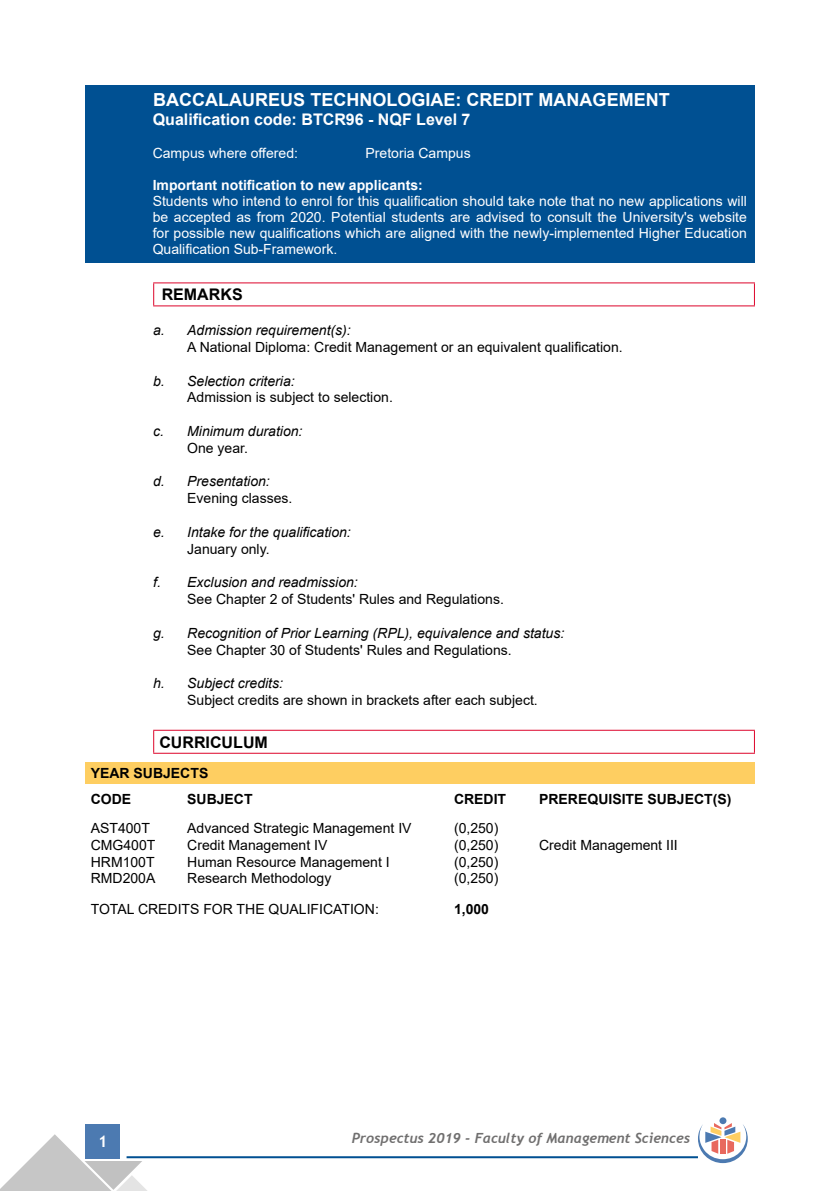
<style>
.page{position:relative;width:840px;height:1191px;background:#fff}
.page>*{position:absolute;margin:0;border:0;box-sizing:border-box;transform-origin:0 0}
.t1{font:700 18px "Arial";color:#fff}
.t2{font:700 16px "Arial";color:#fff}
.t3{font:700 16px "Arial";color:#000}
.t4{font:700 16px "Trebuchet MS";color:#fff}
.t5{font:14px "Arial";color:#000}
.t6{font:14px/16px "Arial";color:#fff;text-align:justify}
.t7{font:italic 14px "Arial";color:#000}
.t8{font:700 14px/26.4px "Arial";color:#000}
.t9{font:italic 700 14px "Trebuchet";color:#706f6f}
.t10{font:700 14px "Arial";color:#fff}
</style>
<div class="page">
<div style="left:86px;top:1124px;width:34px;height:34px;background:#4c7ab1"></div>
<hr style="left:126px;top:1156px;width:571px;height:2px;background:#005092">
<svg style="left:0;top:1134px;width:148px;height:57px"></svg>
<div style="left:719px;top:1117px;width:7px;height:7px;background:#4c7ab1;border-radius:50%"></div>
<svg style="left:697px;top:1123px;width:50px;height:40px"></svg>
<div style="left:85px;top:85px;width:669px;height:177px;background:#005092"></div>
<hr style="left:153px;top:282px;width:601px;height:1px;background:#dd052b">
<svg style="left:153px;top:283px;width:1px;height:22px"></svg>
<svg style="left:753px;top:283px;width:1px;height:22px"></svg>
<hr style="left:153px;top:305px;width:601px;height:1px;background:#dd052b">
<hr style="left:153px;top:729px;width:601px;height:1px;background:#dd052b">
<svg style="left:153px;top:730px;width:1px;height:22px"></svg>
<svg style="left:753px;top:730px;width:1px;height:22px"></svg>
<hr style="left:153px;top:752px;width:601px;height:1px;background:#dd052b">
<div style="left:85px;top:762px;width:669px;height:21px;background:#fece61"></div>
<p class="t1" style="left:153px;top:87px;width:517px">BACCALAUREUS TECHNOLOGIAE: CREDIT MANAGEMENT</p>
<p class="t2" style="left:153px;top:109px;width:319px">Qualification code: BTCR96 - NQF Level 7</p>
<p class="t6" style="left:153px;top:145px;width:147px">Campus where offered:</p>
<p class="t6" style="left:365px;top:145px;width:107px">Pretoria Campus</p>
<p class="t10" style="left:153px;top:176px;width:271px">Important notification to new applicants:</p>
<p class="t6" style="left:153px;top:193px;width:595px">Students who intend to enrol for this qualification should take note that no new applications will be accepted as from 2020. Potential students are advised to consult the University's website for possible new qualifications which are aligned with the newly-implemented Higher Education Qualification Sub-Framework.</p>
<p class="t3" style="left:162px;top:283px;width:82px">REMARKS</p>
<p class="t7" style="left:153px;top:321px;width:199px">a. Admission requirement(s):</p>
<p class="t5" style="left:187px;top:337px;width:436px">A National Diploma: Credit Management or an equivalent qualification.</p>
<p class="t7" style="left:153px;top:372px;width:143px">b. Selection criteria:</p>
<p class="t5" style="left:187px;top:388px;width:207px">Admission is subject to selection.</p>
<p class="t7" style="left:153px;top:422px;width:151px">c. Minimum duration:</p>
<p class="t5" style="left:187px;top:438px;width:62px">One year.</p>
<p class="t7" style="left:153px;top:472px;width:118px">d. Presentation:</p>
<p class="t5" style="left:187px;top:489px;width:107px">Evening classes.</p>
<p class="t7" style="left:153px;top:523px;width:199px">e. Intake for the qualification:</p>
<p class="t5" style="left:187px;top:539px;width:84px">January only.</p>
<p class="t7" style="left:153px;top:573px;width:206px">f. Exclusion and readmission:</p>
<p class="t5" style="left:187px;top:589px;width:318px">See Chapter 2 of Students' Rules and Regulations.</p>
<p class="t7" style="left:153px;top:624px;width:412px">g. Recognition of Prior Learning (RPL), equivalence and status:</p>
<p class="t5" style="left:187px;top:640px;width:326px">See Chapter 30 of Students' Rules and Regulations.</p>
<p class="t7" style="left:153px;top:674px;width:131px">h. Subject credits:</p>
<p class="t5" style="left:187px;top:690px;width:352px">Subject credits are shown in brackets after each subject.</p>
<p class="t3" style="left:159px;top:730px;width:110px">CURRICULUM</p>
<p class="t8" style="left:91px;top:759px;width:119px">YEAR SUBJECTS<br>CODE</p>
<p class="t8" style="left:187px;top:786px;width:67px">SUBJECT</p>
<p class="t8" style="left:454px;top:786px;width:54px">CREDIT</p>
<p class="t8" style="left:539px;top:786px;width:194px">PREREQUISITE SUBJECT(S)</p>
<p class="t5" style="left:91px;top:818px;width:61px">AST400T</p>
<p class="t5" style="left:187px;top:818px;width:226px">Advanced Strategic Management IV</p>
<p class="t5" style="left:454px;top:818px;width:46px">(0,250)</p>
<p class="t5" style="left:91px;top:835px;width:66px">CMG400T</p>
<p class="t5" style="left:187px;top:835px;width:142px">Credit Management IV</p>
<p class="t5" style="left:454px;top:835px;width:46px">(0,250)</p>
<p class="t5" style="left:539px;top:835px;width:140px">Credit Management III</p>
<p class="t5" style="left:91px;top:852px;width:65px">HRM100T</p>
<p class="t5" style="left:187px;top:852px;width:204px">Human Resource Management I</p>
<p class="t5" style="left:454px;top:852px;width:46px">(0,250)</p>
<p class="t5" style="left:91px;top:868px;width:66px">RMD200A</p>
<p class="t5" style="left:187px;top:868px;width:145px">Research Methodology</p>
<p class="t5" style="left:454px;top:868px;width:46px">(0,250)</p>
<p class="t5" style="left:91px;top:899px;width:289px">TOTAL CREDITS FOR THE QUALIFICATION:</p>
<p class="t8" style="left:454px;top:896px;width:37px">1,000</p>
<p class="t4" style="left:98px;top:1131px;width:11px">1</p>
<p class="t9" style="left:351px;top:1129px;width:340px">Prospectus 2019 - Faculty of Management Sciences</p>
</div>
